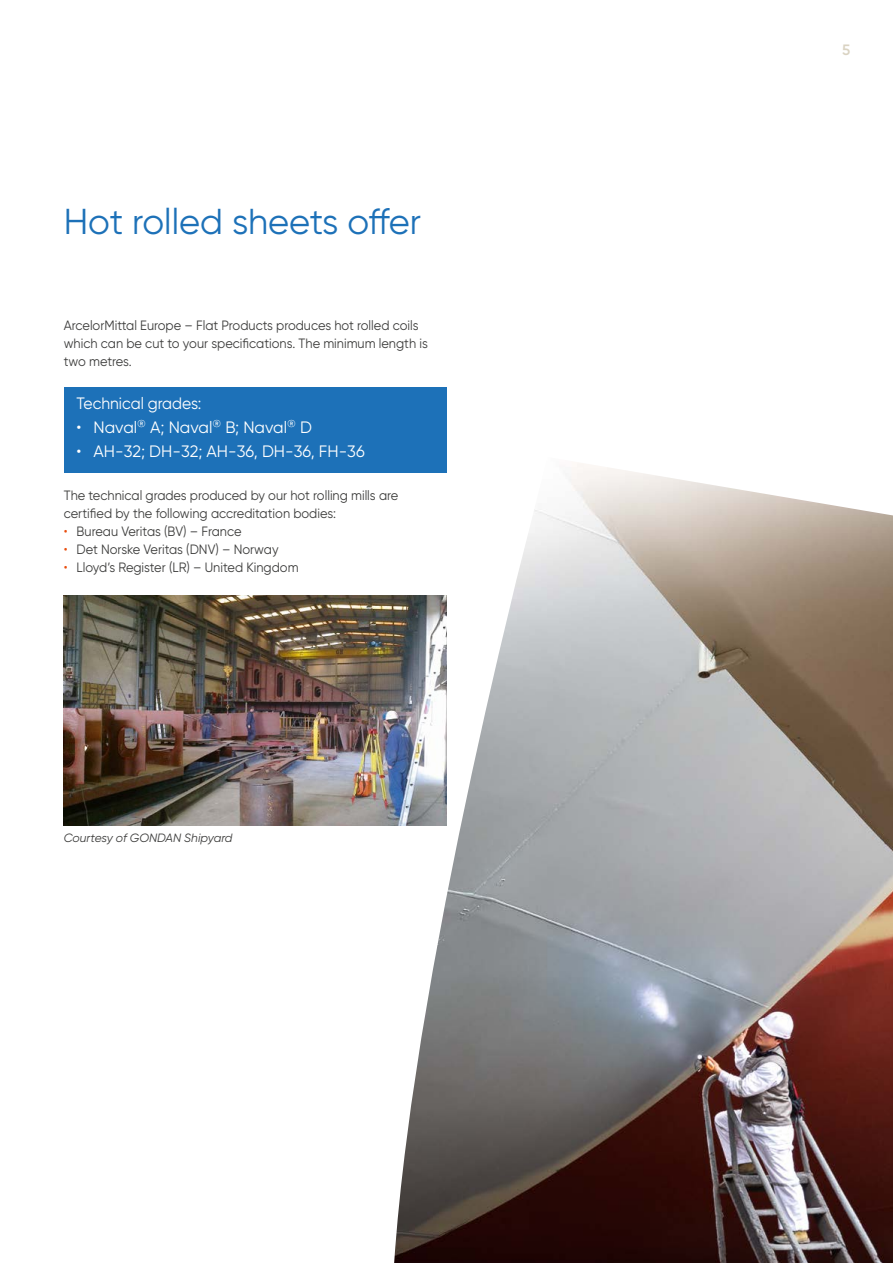
<style>
.page{position:relative;width:893px;height:1263px;background:#fff}
.page>*{position:absolute;margin:0;border:0;box-sizing:border-box;transform-origin:0 0}
.t1{font:36px "Gilro";color:#1d71b8}
.t2{font:16.5px "Gilro";color:#fff}
.t3{font:16.5px "Gilro";color:#fff;scale:.95 1}
.t4{font:600 15px "Gilro";color:#dad3c2}
.t5{font:13.5px/18px "Gilro";color:#3c3c3b;scale:.95 1}
.t6{font:italic 12px "Gilro";color:#3c3c3b}
.s1{color:#e94e0e}
</style>
<div class="page">
<img style="left:64px;top:595px;width:329px;height:230px">
<img style="left:394px;top:457px;width:499px;height:806px">
<div style="left:64px;top:387px;width:382px;height:86px;background:#1d71b8"></div>
<h1 class="t1" style="left:64px;top:199px;width:359px">Hot rolled sheets offer</h1>
<p class="t5" style="left:64px;top:316px;width:385px">ArcelorMittal Europe – Flat Products produces hot rolled coils which can be cut to your specifications. The minimum length is two metres.</p>
<p class="t3" style="left:77px;top:393px;width:133px">Technical grades:</p>
<p class="t2" style="left:77px;top:417px;width:237px">• Naval® A; Naval® B; Naval® D</p>
<p class="t2" style="left:77px;top:441px;width:290px">• AH-32; DH-32; AH-36, DH-36, FH-36</p>
<p class="t5" style="left:64px;top:486px;width:354px">The technical grades produced by our hot rolling mills are certified by the following accreditation bodies:</p>
<p class="t5" style="left:64px;top:522px;width:189px"><span class="s1">•</span> Bureau Veritas (BV) – France</p>
<p class="t5" style="left:64px;top:540px;width:228px"><span class="s1">•</span> Det Norske Veritas (DNV) – Norway</p>
<p class="t5" style="left:64px;top:558px;width:249px"><span class="s1">•</span> Lloyd’s Register (LR) – United Kingdom</p>
<p class="t6" style="left:64px;top:831px;width:170px">Courtesy of GONDAN Shipyard</p>
<p class="t4" style="left:842px;top:40px;width:10px">5</p>
</div>
